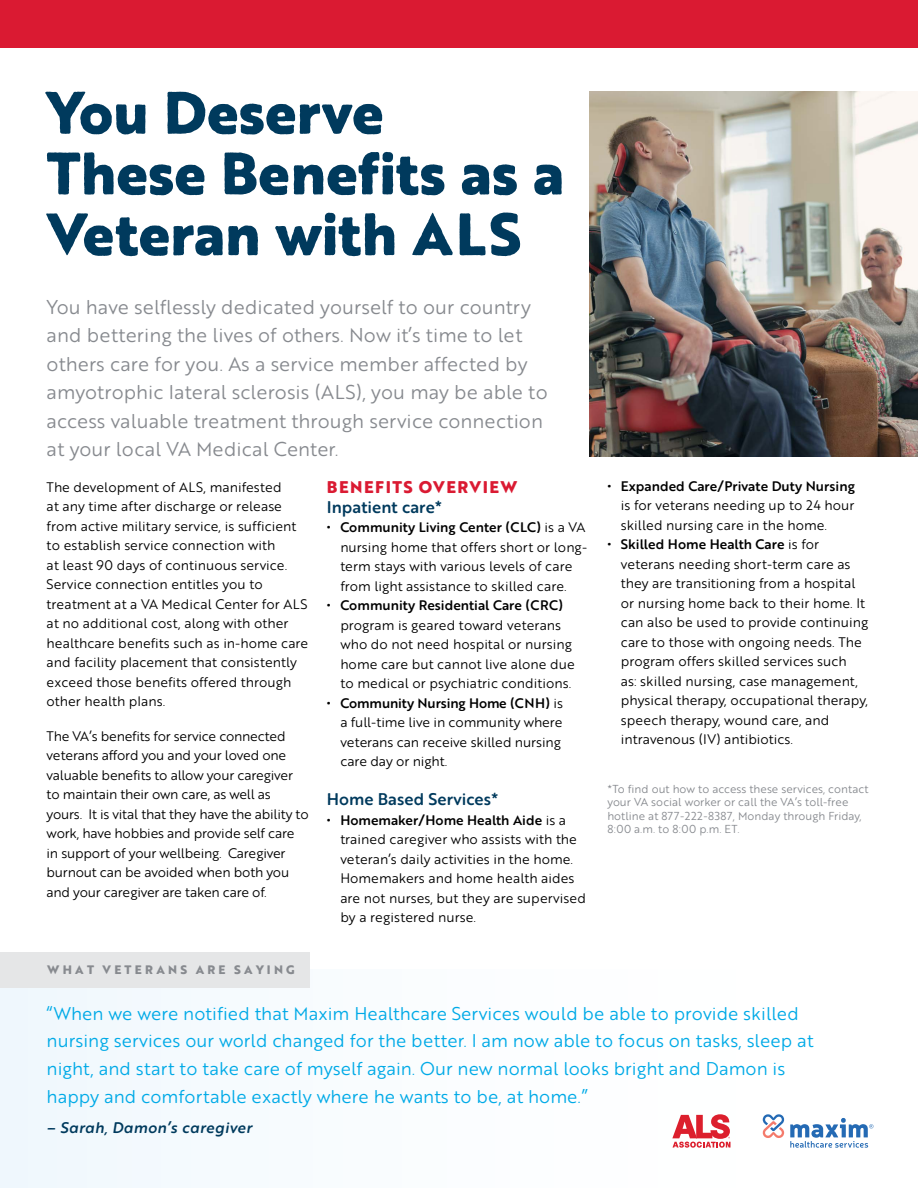
<style>
.page{position:relative;width:918px;height:1188px;background:#fff}
.page>*{position:absolute;margin:0;border:0;box-sizing:border-box;transform-origin:0 0}
.t1{font:800 58.2px/60.8px "Brother 1816 Printed";color:#003a5d}
.t2{font:19.5px/28.5px "Brother 1816 Printed";color:#878a8f}
.t3{font:18px/27.6px "Brother 1816 Printed";color:#00aae7}
.t4{font:500 16.5px "Brother 1816 Printed";color:#003a5d}
.t5{font:800 16.5px "Brother 1816 Printed";letter-spacing:.09em;color:#da1a32}
.t6{font:italic 500 15px "Brother 1816 Printed";letter-spacing:.025em;color:#003a5d}
.t7{font:13.5px/19.5px "Brother 1816 Printed";color:#000}
.t8{font:13.5px/19.5px "Brother 1816 Printed";letter-spacing:-.02em;color:#000}
.t9{font:500 13.5px "Brother 1816 Printed";color:#000}
.t10{font:800 12px "Brother 1816 Printed";letter-spacing:.27em;color:#878a8f}
.t11{font:11.25px/13.5px "Brother 1816 Printed";color:#878a8f}
.s1{font-weight:500}
</style>
<div class="page">
<div style="left:0;top:970px;width:918px;height:218px;background:#fbfdff"></div>
<div style="left:0;top:0;width:918px;height:47px;background:#da1a32"></div>
<img style="left:589px;top:92px;width:329px;height:364px">
<svg style="left:763px;top:1114px;width:110px;height:34px"></svg>
<div style="left:0;top:952px;width:309px;height:35px;background:#e5e6e7"></div>
<svg style="left:672px;top:1114px;width:58px;height:34px"></svg>
<h1 class="t1" style="left:47px;top:81px;width:519px">You Deserve<br>These Benefits as a<br>Veteran with ALS</h1>
<p class="t2" style="left:47px;top:292px;width:503px">You have selflessly dedicated yourself to our country and bettering the lives of others. Now it’s time to let others care for you. As a service member affected by amyotrophic lateral sclerosis (ALS), you may be able to access valuable treatment through service connection at your local VA Medical Center.</p>
<p class="t7" style="left:47px;top:477px;width:263px">The development of ALS, manifested<br>at any time after discharge or release from active military service, is sufficient to establish service connection with<br>at least 90 days of continuous service.<br>Service connection entitles you to treatment at a VA Medical Center for ALS at no additional cost, along with other healthcare benefits such as in-home care and facility placement that consistently exceed those benefits offered through other health plans.</p>
<p class="t8" style="left:47px;top:726px;width:264px">The VA’s benefits for service connected veterans afford you and your loved one valuable benefits to allow your caregiver to maintain their own care, as well as yours. It is vital that they have the ability to work, have hobbies and provide self care in support of your wellbeing. Caregiver burnout can be avoided when both you and your caregiver are taken care of.</p>
<p class="t10" style="left:47px;top:960px;width:249px">WHAT VETERANS ARE SAYING</p>
<p class="t5" style="left:327px;top:475px;width:192px">BENEFITS OVERVIEW</p>
<p class="t4" style="left:327px;top:494px;width:117px">Inpatient care*</p>
<p class="t7" style="left:340px;top:517px;width:248px;text-indent:-14px"><span class="s1">• Community Living Center (CLC)</span> is a VA nursing home that offers short or long&shy;term stays with various levels of care from light assistance to skilled care.</p>
<p class="t9" style="left:327px;top:595px;width:238px">• Community Residential Care (CRC)</p>
<p class="t7" style="left:340px;top:615px;width:236px">program is geared toward veterans who do not need hospital or nursing home care but cannot live alone due to medical or psychiatric conditions.</p>
<p class="t7" style="left:340px;top:693px;width:224px;text-indent:-14px"><span class="s1">• Community Nursing Home (CNH)</span> is a full-time live in community where veterans can receive skilled nursing care day or night.</p>
<p class="t4" style="left:327px;top:787px;width:173px">Home Based Services*</p>
<p class="t7" style="left:340px;top:810px;width:247px;text-indent:-14px"><span class="s1">• Homemaker/Home Health Aide</span> is a trained caregiver who assists with the veteran’s daily activities in the home.<br>Homemakers and home health aides are not nurses, but they are supervised by a registered nurse.</p>
<p class="t9" style="left:607px;top:476px;width:249px">• Expanded Care/Private Duty Nursing</p>
<p class="t7" style="left:621px;top:495px;width:235px">is for veterans needing up to 24 hour skilled nursing care in the home.</p>
<p class="t7" style="left:621px;top:534px;width:249px;text-indent:-14px"><span class="s1">• Skilled Home Health Care</span> is for veterans needing short-term care as they are transitioning from a hospital or nursing home back to their home. It can also be used to provide continuing care to those with ongoing needs. The program offers skilled services such<br>as: skilled nursing, case management, physical therapy, occupational therapy, speech therapy, wound care, and intravenous (IV) antibiotics.</p>
<p class="t11" style="left:607px;top:781px;width:263px">*To find out how to access these services, contact your VA social worker or call the VA’s toll-free hotline at 877-222-8387, Monday through Friday, 8:00 a.m. to 8:00 p.m. ET.</p>
<p class="t3" style="left:47px;top:999px;width:769px">“When we were notified that Maxim Healthcare Services would be able to provide skilled nursing services our world changed for the better. I am now able to focus on tasks, sleep at night, and start to take care of myself again. Our new normal looks bright and Damon is happy and comfortable exactly where he wants to be, at home.”</p>
<p class="t6" style="left:47px;top:1116px;width:207px">– Sarah, Damon’s caregiver</p>
</div>
